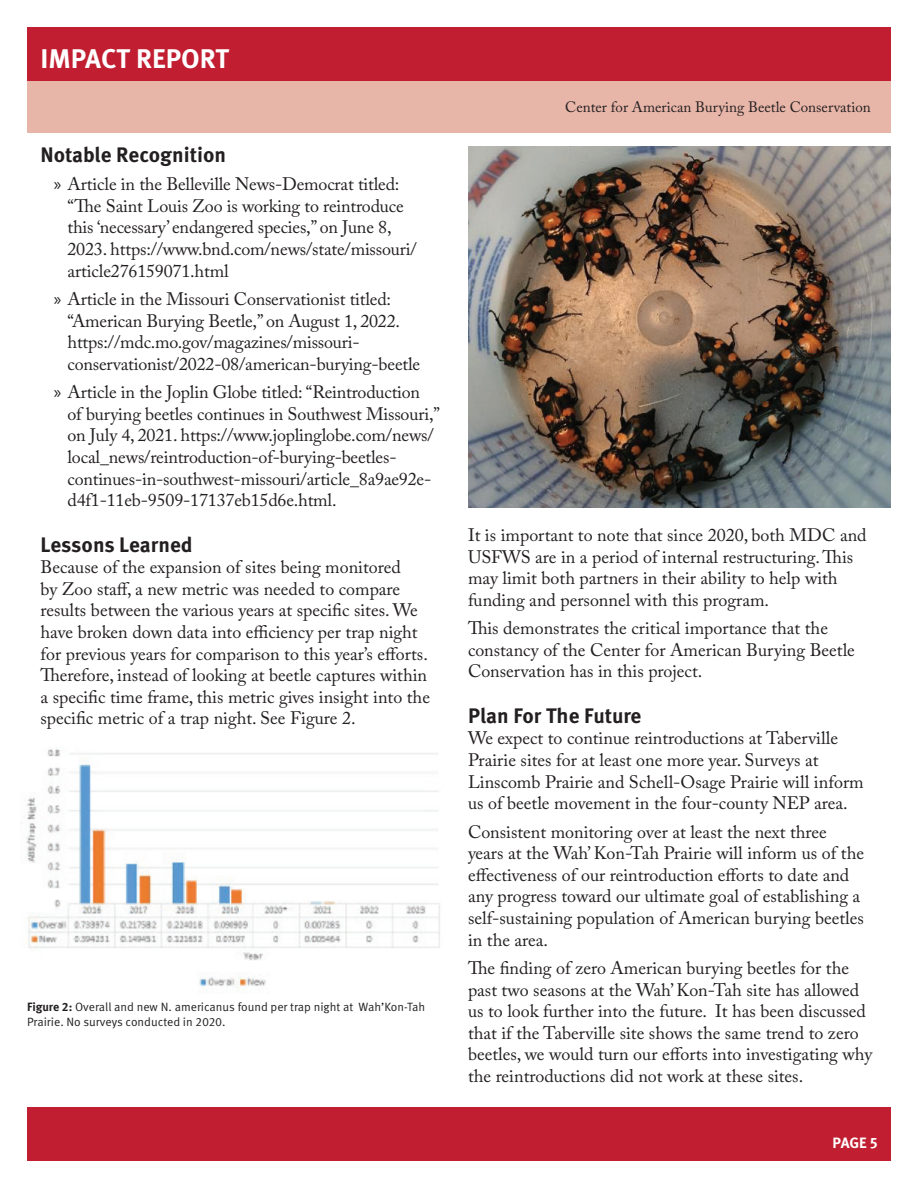
<style>
.page{position:relative;width:918px;height:1188px;background:#fff}
.page>*{position:absolute;margin:0;border:0;box-sizing:border-box;transform-origin:0 0}
.t1{font:700 27px "Meta Pro";color:#fff}
.t2{font:700 21px "Meta Pro";color:#231f20}
.t3{font:18px/21.6px "Adobe Caslon Pro";color:#231f20}
.t4{font:15px "Adobe Caslon Pro";color:#231f20}
.t5{font:700 15px "Meta Pro";color:#fff}
.t6{font:12px/14.4px "Meta Pro Norm";color:#231f20}
.s1{font-family:"Myriad Pro"}
.s2{font-family:"Meta Pro";font-weight:700}
</style>
<div class="page">
<div style="left:27px;top:27px;width:864px;height:54px;background:#c11f31"></div>
<div style="left:27px;top:1107px;width:864px;height:54px;background:#c11f31"></div>
<div style="left:27px;top:81px;width:864px;height:52px;background:#e8b6a9"></div>
<img style="left:468px;top:146px;width:423px;height:362px">
<img style="left:21px;top:748px;width:419px;height:240px">
<h1 class="t1" style="left:40px;top:37px;width:190px">IMPACT REPORT</h1>
<p class="t2" style="left:40px;top:138px;width:187px">Notable Recognition</p>
<p class="t3" style="left:67px;top:173px;width:351px;text-indent:-14px"><span class="s1">»</span> Article in the Belleville News-Democrat titled: “The Saint Louis Zoo is working to reintroduce this ‘necessary’ endangered species,” on June 8, 2023. https://www.bnd.com/news/state/missouri/ article276159071.html</p>
<p class="t3" style="left:67px;top:288px;width:354px;text-indent:-14px"><span class="s1">»</span> Article in the Missouri Conservationist titled: “American Burying Beetle,” on August 1, 2022. https://mdc.mo.gov/magazines/missouri&shy;conservationist/2022-08/american-burying-beetle</p>
<p class="t3" style="left:67px;top:381px;width:374px;text-indent:-14px"><span class="s1">»</span> Article in the Joplin Globe titled: “Reintroduction<br>of burying beetles continues in Southwest Missouri,” on July 4, 2021. https://www.joplinglobe.com/news/ local_news/reintroduction-of-burying-beetles&shy;continues-in-southwest-missouri/article_8a9ae92e&shy;d4f1-11eb-9509-17137eb15d6e.html.</p>
<p class="t2" style="left:40px;top:528px;width:154px">Lessons Learned</p>
<p class="t3" style="left:40px;top:556px;width:391px">Because of the expansion of sites being monitored<br>by Zoo staff, a new metric was needed to compare results between the various years at specific sites. We have broken down data into efficiency per trap night for previous years for comparison to this year’s efforts.<br>Therefore, instead of looking at beetle captures within a specific time frame, this metric gives insight into the specific metric of a trap night. See Figure 2.</p>
<p class="t6" style="left:27px;top:999px;width:400px"><span class="s2">Figure 2:</span> Overall and new N. americanus found per trap night at Wah’Kon-Tah<br>Prairie. No surveys conducted in 2020.</p>
<p class="t4" style="left:565px;top:98px;width:307px">Center for American Burying Beetle Conservation</p>
<p class="t3" style="left:468px;top:524px;width:400px">It is important to note that since 2020, both MDC and USFWS are in a period of internal restructuring. This may limit both partners in their ability to help with funding and personnel with this program.</p>
<p class="t3" style="left:468px;top:617px;width:388px">This demonstrates the critical importance that the constancy of the Center for American Burying Beetle<br>Conservation has in this project.</p>
<p class="t2" style="left:468px;top:699px;width:175px">Plan For The Future</p>
<p class="t3" style="left:468px;top:727px;width:397px">We expect to continue reintroductions at Taberville Prairie sites for at least one more year. Surveys at Linscomb Prairie and Schell-Osage Prairie will inform us of beetle movement in the four-county NEP area.</p>
<p class="t3" style="left:468px;top:821px;width:398px">Consistent monitoring over at least the next three years at the Wah’ Kon-Tah Prairie will inform us of the effectiveness of our reintroduction efforts to date and any progress toward our ultimate goal of establishing a self-sustaining population of American burying beetles in the area.</p>
<p class="t3" style="left:468px;top:957px;width:406px">The finding of zero American burying beetles for the past two seasons at the Wah’ Kon-Tah site has allowed us to look further into the future. It has been discussed that if the Taberville site shows the same trend to zero beetles, we would turn our efforts into investigating why the reintroductions did not work at these sites.</p>
<p class="t5" style="left:833px;top:1131px;width:46px">PAGE 5</p>
</div>
